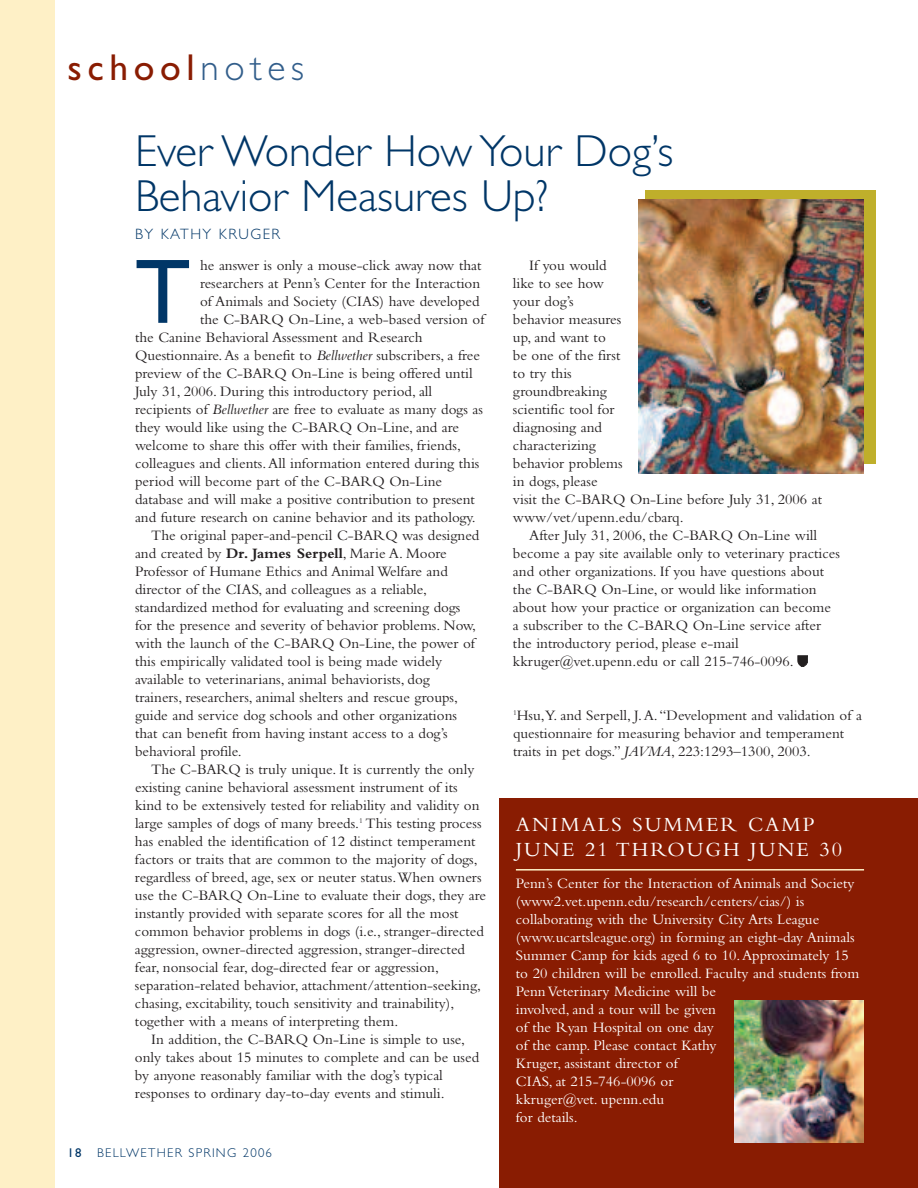
<style>
.page{position:relative;width:918px;height:1188px;background:#fff}
.page>*{position:absolute;margin:0;border:0;box-sizing:border-box;transform-origin:0 0}
.t1{font:92.1px "Gill Sans";color:#003667}
.t2{font:300 45px/45px "Gill Sans";color:#003667}
.t3{font:37.5px "Gill Sans";letter-spacing:.15em;color:#891c02}
.t4{font:21px/25.2px "Bembo";letter-spacing:.1em;color:#fff}
.t5{font:15px/18px "Bembo";color:#231f20}
.t6{font:15px/18px "Bembo";color:#fff}
.t7{font:300 15px "Gill Sans";letter-spacing:.1em;color:#003667}
.t8{font:300 12.75px "Gill Sans";letter-spacing:.1em;color:#003667}
.s1{font-weight:300;color:#325e8b}
.s2{font-style:italic}
.s3{font-weight:700}
.s4{font-weight:400}
</style>
<div class="page">
<div style="left:645px;top:190px;width:231px;height:274px;background:#bfaf2b"></div>
<div style="left:0;top:0;width:55px;height:1188px;background:#fef0c6"></div>
<img style="left:639px;top:200px;width:225px;height:273px">
<div style="left:500px;top:798px;width:418px;height:390px;background:#891c02"></div>
<hr style="left:516px;top:869px;width:348px;height:2px;background:#fef0c6">
<img style="left:734px;top:1000px;width:130px;height:142px">
<svg style="left:798px;top:656px;width:10px;height:11px"></svg>
<p class="t3" style="left:68px;top:53px;width:238px">school<span class="s1">notes</span></p>
<p class="t2" style="left:135px;top:132px;width:540px">Ever Wonder How Your Dog’s<br>Behavior Measures Up?</p>
<p class="t1" style="left:135px;top:257px;width:57px">T</p>
<p class="t7" style="left:135px;top:228px;width:147px">BY KATHY KRUGER</p>
<p class="t5" style="left:200px;top:258px;width:283px">he answer is only a mouse-click away now that</p>
<p class="t5" style="left:200px;top:276px;width:282px">researchers at Penn’s Center for the Interaction</p>
<p class="t5" style="left:200px;top:294px;width:281px">of Animals and Society (CIAS) have developed</p>
<p class="t5" style="left:200px;top:312px;width:286px">the C-BARQ On-Line, a web-based version of</p>
<p class="t5" style="left:135px;top:330px;width:289px">the Canine Behavioral Assessment and Research</p>
<p class="t5" style="left:135px;top:348px;width:347px">Questionnaire.As a benefit to <span class="s2">Bellwether</span> subscribers, a free</p>
<p class="t5" style="left:135px;top:366px;width:339px">preview of the C-BARQ On-Line is being offered until</p>
<p class="t5" style="left:135px;top:384px;width:299px">July 31, 2006. During this introductory period, all</p>
<p class="t5" style="left:135px;top:402px;width:349px">recipients of <span class="s2">Bellwether</span> are free to evaluate as many dogs as</p>
<p class="t5" style="left:135px;top:420px;width:326px">they would like using the C-BARQ On-Line, and are</p>
<p class="t5" style="left:135px;top:438px;width:327px">welcome to share this offer with their families, friends,</p>
<p class="t5" style="left:135px;top:456px;width:346px">colleagues and clients.All information entered during this</p>
<p class="t5" style="left:135px;top:474px;width:309px">period will become part of the C-BARQ On-Line</p>
<p class="t5" style="left:135px;top:492px;width:341px">database and will make a positive contribution to present</p>
<p class="t5" style="left:135px;top:510px;width:342px">and future research on canine behavior and its pathology.</p>
<p class="t5" style="left:151px;top:528px;width:330px">The original paper-and-pencil C-BARQ was designed</p>
<p class="t5" style="left:135px;top:546px;width:313px">and created by <span class="s3">Dr. James Serpell</span>, Marie A. Moore</p>
<p class="t5" style="left:135px;top:564px;width:314px">Professor of Humane Ethics and Animal Welfare and</p>
<p class="t5" style="left:135px;top:582px;width:293px">director of the CIAS, and colleagues as a reliable,</p>
<p class="t5" style="left:135px;top:600px;width:327px">standardized method for evaluating and screening dogs</p>
<p class="t5" style="left:135px;top:618px;width:343px">for the presence and severity of behavior problems. Now,</p>
<p class="t5" style="left:135px;top:636px;width:341px">with the launch of the C-BARQ On-Line, the power of</p>
<p class="t5" style="left:135px;top:654px;width:309px">this empirically validated tool is being made widely</p>
<p class="t5" style="left:135px;top:672px;width:296px">available to veterinarians, animal behaviorists, dog</p>
<p class="t5" style="left:135px;top:690px;width:325px">trainers, researchers, animal shelters and rescue groups,</p>
<p class="t5" style="left:135px;top:708px;width:324px">guide and service dog schools and other organizations</p>
<p class="t5" style="left:135px;top:726px;width:314px">that can benefit from having instant access to a dog’s</p>
<p class="t5" style="left:135px;top:744px;width:108px">behavioral profile.</p>
<p class="t5" style="left:151px;top:762px;width:325px">The C-BARQ is truly unique. It is currently the only</p>
<p class="t5" style="left:135px;top:780px;width:324px">existing canine behavioral assessment instrument of its</p>
<p class="t5" style="left:135px;top:798px;width:346px">kind to be extensively tested for reliability and validity on</p>
<p class="t5" style="left:135px;top:816px;width:348px">large samples of dogs of many breeds.<sup>1</sup> This testing process</p>
<p class="t5" style="left:135px;top:834px;width:342px">has enabled the identification of 12 distinct temperament</p>
<p class="t5" style="left:135px;top:852px;width:344px">factors or traits that are common to the majority of dogs,</p>
<p class="t5" style="left:135px;top:870px;width:348px">regardless of breed, age, sex or neuter status.When owners</p>
<p class="t5" style="left:135px;top:888px;width:353px">use the C-BARQ On-Line to evaluate their dogs, they are</p>
<p class="t5" style="left:135px;top:906px;width:325px">instantly provided with separate scores for all the most</p>
<p class="t5" style="left:135px;top:924px;width:350px">common behavior problems in dogs (i.e., stranger-directed</p>
<p class="t5" style="left:135px;top:942px;width:332px">aggression, owner-directed aggression, stranger-directed</p>
<p class="t5" style="left:135px;top:960px;width:306px">fear, nonsocial fear, dog-directed fear or aggression,</p>
<p class="t5" style="left:135px;top:978px;width:347px">separation-related behavior, attachment/attention-seeking,</p>
<p class="t5" style="left:135px;top:996px;width:321px">chasing, excitability, touch sensitivity and trainability),</p>
<p class="t5" style="left:135px;top:1014px;width:265px">together with a means of interpreting them.</p>
<p class="t5" style="left:151px;top:1032px;width:315px">In addition, the C-BARQ On-Line is simple to use,</p>
<p class="t5" style="left:135px;top:1050px;width:346px">only takes about 15 minutes to complete and can be used</p>
<p class="t5" style="left:135px;top:1068px;width:309px">by anyone reasonably familiar with the dog’s typical</p>
<p class="t5" style="left:135px;top:1086px;width:311px">responses to ordinary day-to-day events and stimuli.</p>
<p class="t5" style="left:529px;top:258px;width:79px">If you would</p>
<p class="t5" style="left:513px;top:276px;width:92px">like to see how</p>
<p class="t5" style="left:513px;top:294px;width:62px">your dog’s</p>
<p class="t5" style="left:513px;top:312px;width:110px">behavior measures</p>
<p class="t5" style="left:513px;top:330px;width:94px">up, and want to</p>
<p class="t5" style="left:513px;top:348px;width:109px">be one of the first</p>
<p class="t5" style="left:513px;top:366px;width:60px">to try this</p>
<p class="t5" style="left:513px;top:384px;width:95px">groundbreaking</p>
<p class="t5" style="left:513px;top:402px;width:103px">scientific tool for</p>
<p class="t5" style="left:513px;top:420px;width:91px">diagnosing and</p>
<p class="t5" style="left:513px;top:438px;width:84px">characterizing</p>
<p class="t5" style="left:513px;top:456px;width:111px">behavior problems</p>
<p class="t5" style="left:513px;top:474px;width:86px">in dogs, please</p>
<p class="t5" style="left:513px;top:492px;width:311px">visit the C-BARQ On-Line before July 31, 2006 at</p>
<p class="t5" style="left:513px;top:510px;width:172px">www/vet/upenn.edu/cbarq.</p>
<p class="t5" style="left:529px;top:528px;width:289px">After July 31, 2006, the C-BARQ On-Line will</p>
<p class="t5" style="left:513px;top:546px;width:328px">become a pay site available only to veterinary practices</p>
<p class="t5" style="left:513px;top:564px;width:313px">and other organizations. If you have questions about</p>
<p class="t5" style="left:513px;top:582px;width:305px">the C-BARQ On-Line, or would like information</p>
<p class="t5" style="left:513px;top:600px;width:320px">about how your practice or organization can become</p>
<p class="t5" style="left:513px;top:618px;width:310px">a subscriber to the C-BARQ On-Line service after</p>
<p class="t5" style="left:513px;top:636px;width:227px">the introductory period, please e-mail</p>
<p class="t5" style="left:513px;top:654px;width:282px">kkruger@vet.upenn.edu or call 215-746-0096.</p>
<p class="t5" style="left:513px;top:708px;width:350px"><sup>1</sup>Hsu,Y. and Serpell, J.A.“Development and validation of a questionnaire for measuring behavior and temperament traits in pet dogs.” <span class="s2">JAVMA</span>, 223:1293–1300, 2003.</p>
<p class="t4" style="left:516px;top:814px;width:328px">ANIMALS SUMMER CAMP<br>JUNE 21 THROUGH JUNE 30</p>
<p class="t6" style="left:516px;top:876px;width:345px">Penn’s Center for the Interaction of Animals and Society (www2.vet.upenn.edu/research/centers/cias/) is collaborating with the University City Arts League (www.ucartsleague.org) in forming an eight-day Animals Summer Camp for kids aged 6 to 10.Approximately 15 to 20 children will be enrolled. Faculty and students from Penn Veterinary Medicine will be<br>involved, and a tour will be given<br>of the Ryan Hospital on one day<br>of the camp. Please contact Kathy<br>Kruger, assistant director of<br>CIAS, at 215-746-0096 or<br>kkruger@vet. upenn.edu<br>for details.</p>
<p class="t8" style="left:68px;top:1148px;width:206px"><span class="s4">18</span> BELLWETHER SPRING 2006</p>
</div>
